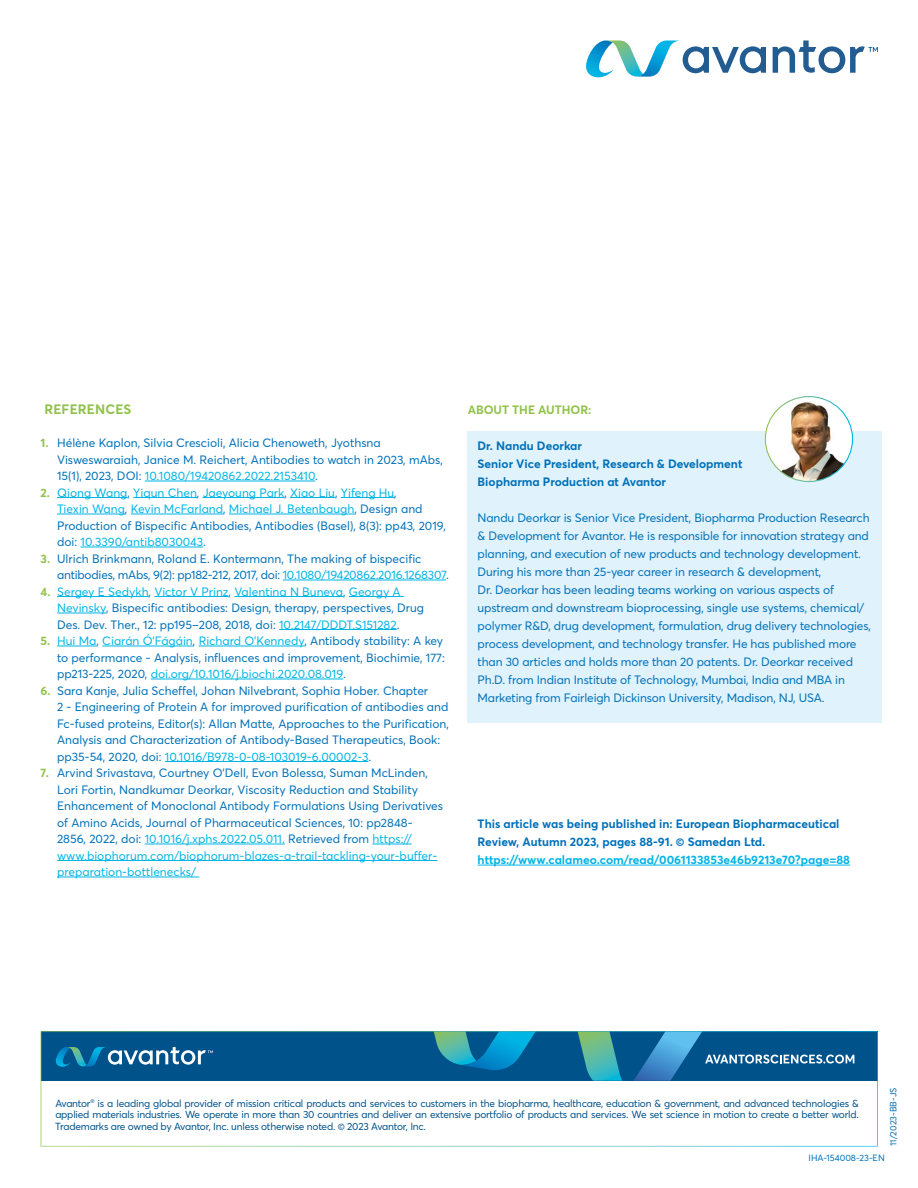
<style>
.page{position:relative;width:918px;height:1188px;background:#fff}
.page>*{position:absolute;margin:0;border:0;box-sizing:border-box;transform-origin:0 0}
.t1{font:700 13.5px "Averta";letter-spacing:.01em;color:#91c24b}
.t2{font:12px/16.5px "Averta";color:#0071b9}
.t3{font:12px/16.5px "Averta";color:#00b5e6}
.t4{font:700 12px/18px "Averta";color:#0071b9}
.t5{font:12px/16.5px "Averta";letter-spacing:-.02em;color:#0071b9}
.t6{font:700 12px "Averta";color:#00b5e6}
.t7{font:700 12px "Averta";color:#91c24b}
.t8{font:10.2px/11.7px "Averta";letter-spacing:-.02em;color:#00528b;text-align:justify}
.t9{font:9px "Averta";color:#0071b9}
.s1{font-weight:700;color:#91c24b}
.s2{color:#00b5e6}
.s3{color:#0071b9}
</style>
<div class="page">
<hr style="left:145px;top:481px;width:170px;height:1px;background:#00b5e6">
<hr style="left:57px;top:497px;width:70px;height:1px;background:#00b5e6">
<hr style="left:133px;top:497px;width:64px;height:1px;background:#00b5e6">
<hr style="left:203px;top:497px;width:81px;height:1px;background:#00b5e6">
<hr style="left:290px;top:497px;width:45px;height:1px;background:#00b5e6">
<hr style="left:341px;top:497px;width:53px;height:1px;background:#00b5e6">
<hr style="left:57px;top:514px;width:68px;height:1px;background:#00b5e6">
<hr style="left:131px;top:514px;width:92px;height:1px;background:#00b5e6">
<hr style="left:229px;top:514px;width:125px;height:1px;background:#00b5e6">
<hr style="left:81px;top:547px;width:122px;height:1px;background:#00b5e6">
<hr style="left:283px;top:580px;width:163px;height:1px;background:#00b5e6">
<hr style="left:57px;top:596px;width:92px;height:1px;background:#00b5e6">
<hr style="left:154px;top:596px;width:75px;height:1px;background:#00b5e6">
<hr style="left:234px;top:596px;width:109px;height:1px;background:#00b5e6">
<hr style="left:349px;top:596px;width:55px;height:1px;background:#00b5e6">
<hr style="left:57px;top:613px;width:49px;height:1px;background:#00b5e6">
<hr style="left:279px;top:629px;width:118px;height:1px;background:#00b5e6">
<hr style="left:57px;top:646px;width:39px;height:1px;background:#00b5e6">
<hr style="left:102px;top:646px;width:91px;height:1px;background:#00b5e6">
<hr style="left:199px;top:646px;width:105px;height:1px;background:#00b5e6">
<hr style="left:151px;top:679px;width:192px;height:1px;background:#00b5e6">
<hr style="left:165px;top:761px;width:203px;height:1px;background:#00b5e6">
<hr style="left:145px;top:844px;width:140px;height:1px;background:#00b5e6">
<hr style="left:372px;top:844px;width:40px;height:1px;background:#00b5e6">
<hr style="left:57px;top:860px;width:380px;height:1px;background:#00b5e6">
<hr style="left:57px;top:877px;width:142px;height:1px;background:#00b5e6">
<div style="left:468px;top:431px;width:414px;height:292px;background:#e0f2fc"></div>
<hr style="left:478px;top:865px;width:372px;height:1px;background:#00b5e6">
<svg style="left:765px;top:397px;width:88px;height:85px"></svg>
<img style="left:779px;top:401px;width:68px;height:81px">
<svg style="left:41px;top:1031px;width:837px;height:116px"></svg>
<svg style="left:586px;top:40px;width:180px;height:37px"></svg>
<svg style="left:773px;top:41px;width:105px;height:32px"></svg>
<p class="t1" style="left:44px;top:400px;width:89px">REFERENCES</p>
<p class="t2" style="left:57px;top:434px;width:387px;text-indent:-16px"><span class="s1">1.</span> Hélène Kaplon, Silvia Crescioli, Alicia Chenoweth, Jyothsna<br>Visweswaraiah, Janice M. Reichert, Antibodies to watch in 2023, mAbs,<br>15(1), 2023, DOI: <span class="s2">10.1080/19420862.2022.2153410</span>.</p>
<p class="t3" style="left:57px;top:484px;width:390px;text-indent:-16px"><span class="s1">2.</span> Qiong Wang<span class="s3">,</span> Yiqun Chen<span class="s3">,</span> Jaeyoung Park<span class="s3">,</span> Xiao Liu<span class="s3">,</span> Yifeng Hu<span class="s3">,<br></span>Tiexin Wang<span class="s3">,</span> Kevin McFarland<span class="s3">,</span> Michael J. Betenbaugh<span class="s3">, Design and Production of Bispecific Antibodies, Antibodies (Basel), 8(3): pp43, 2019, doi:</span> 10.3390/antib8030043<span class="s3">.</span></p>
<p class="t5" style="left:57px;top:550px;width:393px;text-indent:-16px"><span class="s1">3.</span> Ulrich Brinkmann, Roland E. Kontermann, The making of bispecific antibodies, mAbs, 9(2): pp182-212, 2017, doi: <span class="s2">10.1080/19420862.2016.1268307</span>.</p>
<p class="t2" style="left:57px;top:583px;width:369px;text-indent:-16px"><span class="s1">4.</span> <span class="s2">Sergey E Sedykh</span>, <span class="s2">Victor V Prinz</span>, <span class="s2">Valentina N Buneva</span>, <span class="s2">Georgy A<br>Nevinsky</span>, Bispecific antibodies: Design, therapy, perspectives, Drug<br>Des. Dev. Ther., 12: pp195–208, 2018, doi: <span class="s2">10.2147/DDDT.S151282</span>.</p>
<p class="t2" style="left:57px;top:632px;width:389px;text-indent:-16px"><span class="s1">5.</span> <span class="s2">Hui Ma</span>, <span class="s2">Ciarán Ó’Fágáin</span>, <span class="s2">Richard O’Kennedy</span>, Antibody stability: A key to performance - Analysis, influences and improvement, Biochimie, 177: pp213-225, 2020, <span class="s2">doi.org/10.1016/j.biochi.2020.08.019</span>.</p>
<p class="t2" style="left:57px;top:682px;width:393px;text-indent:-16px"><span class="s1">6.</span> Sara Kanje, Julia Scheffel, Johan Nilvebrant, Sophia Hober. Chapter<br>2 - Engineering of Protein A for improved purification of antibodies and Fc-fused proteins, Editor(s): Allan Matte, Approaches to the Purification, Analysis and Characterization of Antibody-Based Therapeutics, Book: pp35-54, 2020, doi: <span class="s2">10.1016/B978-0-08-103019-6.00002-3</span>.</p>
<p class="t2" style="left:57px;top:764px;width:388px;text-indent:-16px"><span class="s1">7.</span> Arvind Srivastava, Courtney O’Dell, Evon Bolessa, Suman McLinden, Lori Fortin, Nandkumar Deorkar, Viscosity Reduction and Stability Enhancement of Monoclonal Antibody Formulations Using Derivatives of Amino Acids, Journal of Pharmaceutical Sciences, 10: pp2848- 2856, 2022, doi: <span class="s2">10.1016/j.xphs.2022.05.011.</span> Retrieved from <span class="s2">https:// www.biophorum.com/biophorum-blazes-a-trail-tackling-your-buffer&shy;preparation-bottlenecks/</span></p>
<p class="t7" style="left:468px;top:401px;width:125px">ABOUT THE AUTHOR:</p>
<p class="t4" style="left:478px;top:436px;width:266px">Dr. Nandu Deorkar<br>Senior Vice President, Research &amp; Development<br>Biopharma Production at Avantor</p>
<p class="t2" style="left:478px;top:508px;width:395px;line-height:18px">Nandu Deorkar is Senior Vice President, Biopharma Production Research &amp; Development for Avantor. He is responsible for innovation strategy and planning, and execution of new products and technology development.<br>During his more than 25-year career in research &amp; development,<br>Dr. Deorkar has been leading teams working on various aspects of upstream and downstream bioprocessing, single use systems, chemical/ polymer R&amp;D, drug development, formulation, drug delivery technologies, process development, and technology transfer. He has published more than 30 articles and holds more than 20 patents. Dr. Deorkar received Ph.D. from Indian Institute of Technology, Mumbai, India and MBA in Marketing from Fairleigh Dickinson University, Madison, NJ, USA.</p>
<p class="t4" style="left:478px;top:814px;width:364px">This article was being published in: European Biopharmaceutical<br>Review, Autumn 2023, pages 88-91. © Samedan Ltd.</p>
<p class="t6" style="left:478px;top:851px;width:374px">https://www.calameo.com/read/0061133853e46b9213e70?page=88</p>
<p class="t8" style="left:55px;top:1097px;width:805px">Avantor<sup>®</sup> is a leading global provider of mission critical products and services to customers in the biopharma, healthcare, education &amp; government, and advanced technologies &amp; applied materials industries. We operate in more than 30 countries and deliver an extensive portfolio of products and services. We set science in motion to create a better world.<br>Trademarks are owned by Avantor, Inc. unless otherwise noted. © 2023 Avantor, Inc.</p>
<p class="t9" style="left:887px;top:1146px;width:60px;rotate:-90deg">11/2023-BB-JS</p>
<p class="t9" style="left:809px;top:1151px;width:78px">IHA-154008-23-EN</p>
</div>
